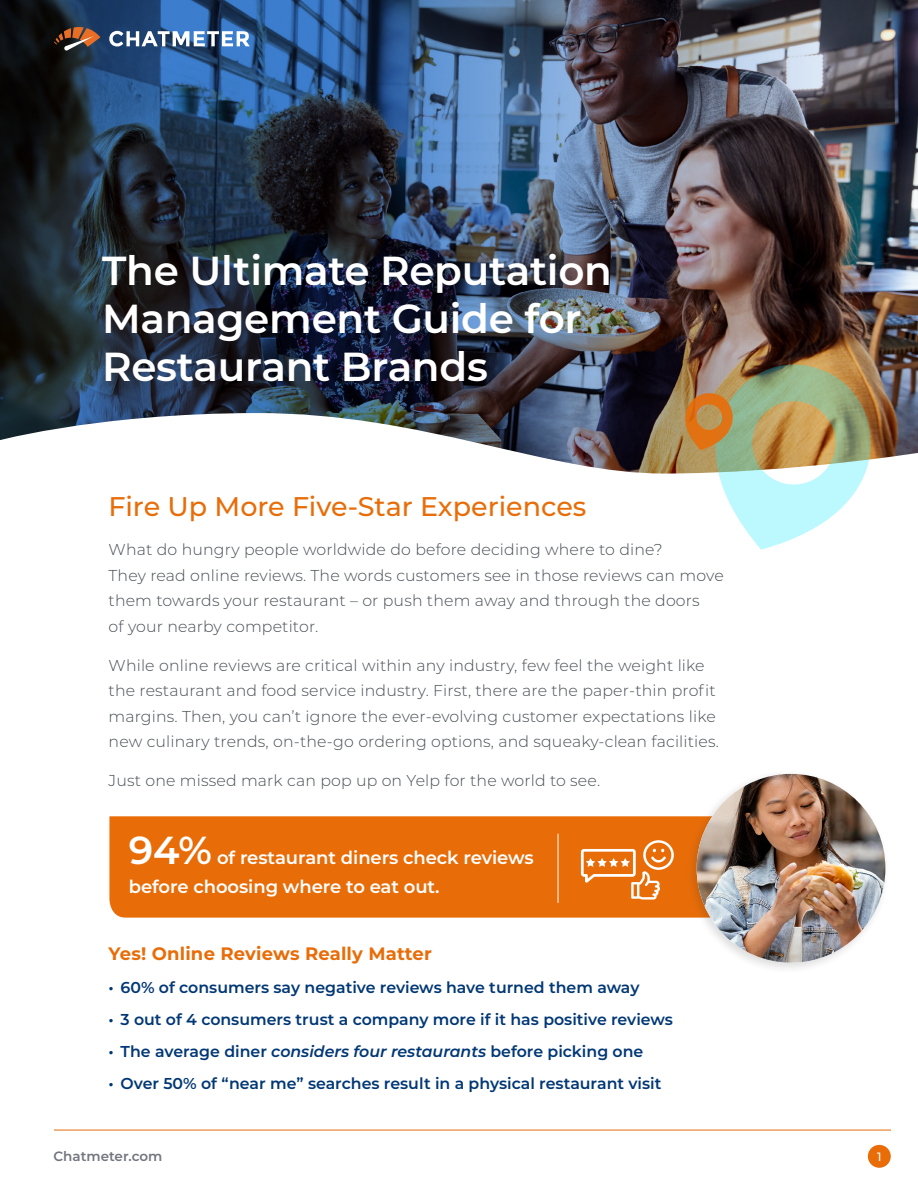
<style>
.page{position:relative;width:918px;height:1188px;background:#fff}
.page>*{position:absolute;margin:0;border:0;box-sizing:border-box;transform-origin:0 0}
.t1{font:600 40.5px/48px "Montserrat";letter-spacing:-.01em;color:#fff}
.t2{font:500 27px "Montserrat";color:#e86d09}
.t3{font:600 18px/29.2px "Montserrat";letter-spacing:-.005em;color:#fff}
.t4{font:700 18px "Montserrat";letter-spacing:.01em;color:#e86d09}
.t5{font:300 15.75px/25.5px "Montserrat";letter-spacing:.01em;color:#474e54}
.t6{font:600 15.75px "Montserrat";color:#003775}
.t7{font:600 13.5px "Montserrat";color:#72757e}
.t8{font:500 12px "Montserrat";color:#fff}
.s1{font-size:39px}
.s2{font-style:italic}
</style>
<div class="page">
<div style="left:868px;top:1145px;width:23px;height:23px;background:#e86d09;border-radius:50%"></div>
<hr style="left:54px;top:1130px;width:837px;height:1px;background:#e86d09">
<img style="left:0;top:0;width:918px;height:413px">
<img style="left:0;top:413px;width:918px;height:61px">
<svg style="left:109px;top:31px;width:141px;height:16px"></svg>
<svg style="left:54px;top:27px;width:46px;height:24px"></svg>
<svg style="left:684px;top:353px;width:195px;height:197px"></svg>
<div style="left:109px;top:816px;width:576px;height:102px;background:#e86d09"></div>
<div style="left:685px;top:769px;width:205px;height:205px;background:#231f20;opacity:.15"></div>
<img style="left:697px;top:774px;width:188px;height:189px;border-radius:94px">
<svg style="left:581px;top:840px;width:93px;height:60px;background:#ec8a3a"></svg>
<hr style="left:558px;top:834px;width:1px;height:69px;background:#fff">
<p class="t1" style="left:102px;top:245px;width:511px">The Ultimate Reputation<br>Management Guide for<br>Restaurant Brands</p>
<p class="t2" style="left:109px;top:488px;width:479px">Fire Up More Five-Star Experiences</p>
<p class="t5" style="left:109px;top:537px;width:617px">What do hungry people worldwide do before deciding where to dine?<br>They read online reviews. The words customers see in those reviews can move them towards your restaurant – or push them away and through the doors<br>of your nearby competitor.</p>
<p class="t5" style="left:109px;top:652px;width:612px">While online reviews are critical within any industry, few feel the weight like the restaurant and food service industry. First, there are the paper-thin profit margins. Then, you can’t ignore the ever-evolving customer expectations like new culinary trends, on-the-go ordering options, and squeaky-clean facilities.</p>
<p class="t5" style="left:109px;top:768px;width:493px">Just one missed mark can pop up on Yelp for the world to see.</p>
<p class="t3" style="left:129px;top:842px;width:406px"><span class="s1">94%</span> of restaurant diners check reviews before choosing where to eat out.</p>
<p class="t4" style="left:109px;top:941px;width:325px">Yes! Online Reviews Really Matter</p>
<p class="t6" style="left:109px;top:976px;width:532px">• 60% of consumers say negative reviews have turned them away</p>
<p class="t6" style="left:109px;top:1008px;width:566px">• 3 out of 4 consumers trust a company more if it has positive reviews</p>
<p class="t6" style="left:109px;top:1040px;width:536px">• The average diner <span class="s2">considers four restaurants</span> before picking one</p>
<p class="t6" style="left:109px;top:1073px;width:554px">• Over 50% of “near me” searches result in a physical restaurant visit</p>
<p class="t7" style="left:53px;top:1147px;width:110px">Chatmeter.com</p>
<p class="t8" style="left:877px;top:1148px;width:6px">1</p>
</div>
